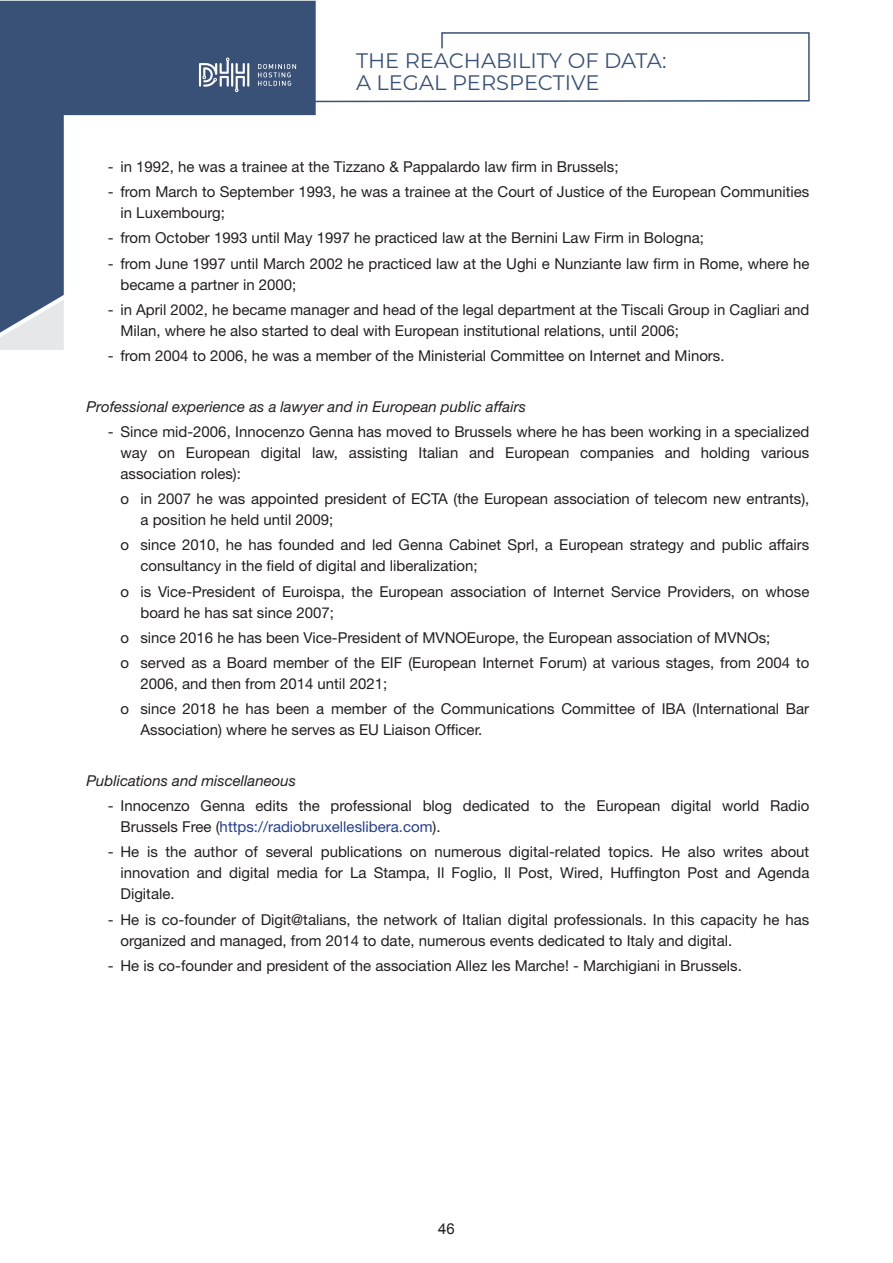
<style>
.page{position:relative;width:893px;height:1263px;background:#fff}
.page>*{position:absolute;margin:0;border:0;box-sizing:border-box;transform-origin:0 0}
.t1{font:21px/22.5px "Montserrat";color:#395176}
.t2{font:15px/21px "Helvetica Neue";color:#231f20}
.t3{font:italic 15px "Helvetica Neue";color:#231f20}
.t4{font:15px "Arial";color:#231f20}
.s1{color:#253f8e}
</style>
<div class="page">
<svg style="left:0;top:333px;width:64px;height:17px"></svg>
<svg style="left:0;top:1px;width:316px;height:332px"></svg>
<hr style="left:247px;top:63px;width:2px;height:24px;background:#fff">
<svg style="left:199px;top:58px;width:46px;height:34px"></svg>
<svg style="left:257px;top:31px;width:553px;height:72px"></svg>
<h1 class="t1" style="left:356px;top:48px;width:312px">THE REACHABILITY OF DATA:<br>A LEGAL PERSPECTIVE</h1>
<p class="t2" style="left:108px;top:156px;width:512px">- in 1992, he was a trainee at the Tizzano &amp; Pappalardo law firm in Brussels;</p>
<p class="t2" style="left:120px;top:181px;width:690px;text-indent:-13px">- from March to September 1993, he was a trainee at the Court of Justice of the European Communities in Luxembourg;</p>
<p class="t2" style="left:108px;top:227px;width:598px">- from October 1993 until May 1997 he practiced law at the Bernini Law Firm in Bologna;</p>
<p class="t2" style="left:120px;top:252px;width:690px;text-indent:-13px">- from June 1997 until March 2002 he practiced law at the Ughi e Nunziante law firm in Rome, where he became a partner in 2000;</p>
<p class="t2" style="left:120px;top:299px;width:690px;text-indent:-13px">- in April 2002, he became manager and head of the legal department at the Tiscali Group in Cagliari and<br>Milan, where he also started to deal with European institutional relations, until 2006;</p>
<p class="t2" style="left:108px;top:345px;width:618px">- from 2004 to 2006, he was a member of the Ministerial Committee on Internet and Minors.</p>
<p class="t3" style="left:86px;top:397px;width:441px">Professional experience as a lawyer and in European public affairs</p>
<p class="t2" style="left:120px;top:421px;width:690px;text-align:justify;text-indent:-13px">- Since mid-2006, Innocenzo Genna has moved to Brussels where he has been working in a specialized way on European digital law, assisting Italian and European companies and holding various association roles):</p>
<p class="t2" style="left:140px;top:488px;width:670px;text-indent:-20px">o in 2007 he was appointed president of ECTA (the European association of telecom new entrants), a position he held until 2009;</p>
<p class="t2" style="left:140px;top:534px;width:670px;text-indent:-20px">o since 2010, he has founded and led Genna Cabinet Sprl, a European strategy and public affairs consultancy in the field of digital and liberalization;</p>
<p class="t2" style="left:140px;top:580px;width:670px;text-indent:-20px">o is Vice-President of Euroispa, the European association of Internet Service Providers, on whose board he has sat since 2007;</p>
<p class="t2" style="left:120px;top:625px;width:690px;line-height:25.2px">o since 2016 he has been Vice-President of MVNOEurope, the European association of MVNOs;<br>o served as a Board member of the EIF (European Internet Forum) at various stages, from 2004 to</p>
<p class="t2" style="left:120px;top:671px;width:690px;line-height:25.2px;text-indent:20px">2006, and then from 2014 until 2021;<br>o since 2018 he has been a member of the Communications Committee of IBA (International Bar</p>
<p class="t2" style="left:140px;top:719px;width:343px">Association) where he serves as EU Liaison Officer.</p>
<p class="t3" style="left:86px;top:771px;width:211px">Publications and miscellaneous</p>
<p class="t2" style="left:120px;top:795px;width:690px;text-indent:-13px">- Innocenzo Genna edits the professional blog dedicated to the European digital world Radio<br>Brussels Free (<span class="s1">https://radiobruxelleslibera.com</span>).</p>
<p class="t2" style="left:120px;top:841px;width:690px;text-align:justify;text-indent:-13px">- He is the author of several publications on numerous digital-related topics. He also writes about innovation and digital media for La Stampa, Il Foglio, Il Post, Wired, Huffington Post and Agenda Digitale.</p>
<p class="t2" style="left:120px;top:908px;width:690px;text-indent:-13px">- He is co-founder of Digit@talians, the network of Italian digital professionals. In this capacity he has organized and managed, from 2014 to date, numerous events dedicated to Italy and digital.</p>
<p class="t2" style="left:108px;top:955px;width:636px">- He is co-founder and president of the association Allez les Marche! - Marchigiani in Brussels.</p>
<p class="t4" style="left:438px;top:1219px;width:18px">46</p>
</div>
